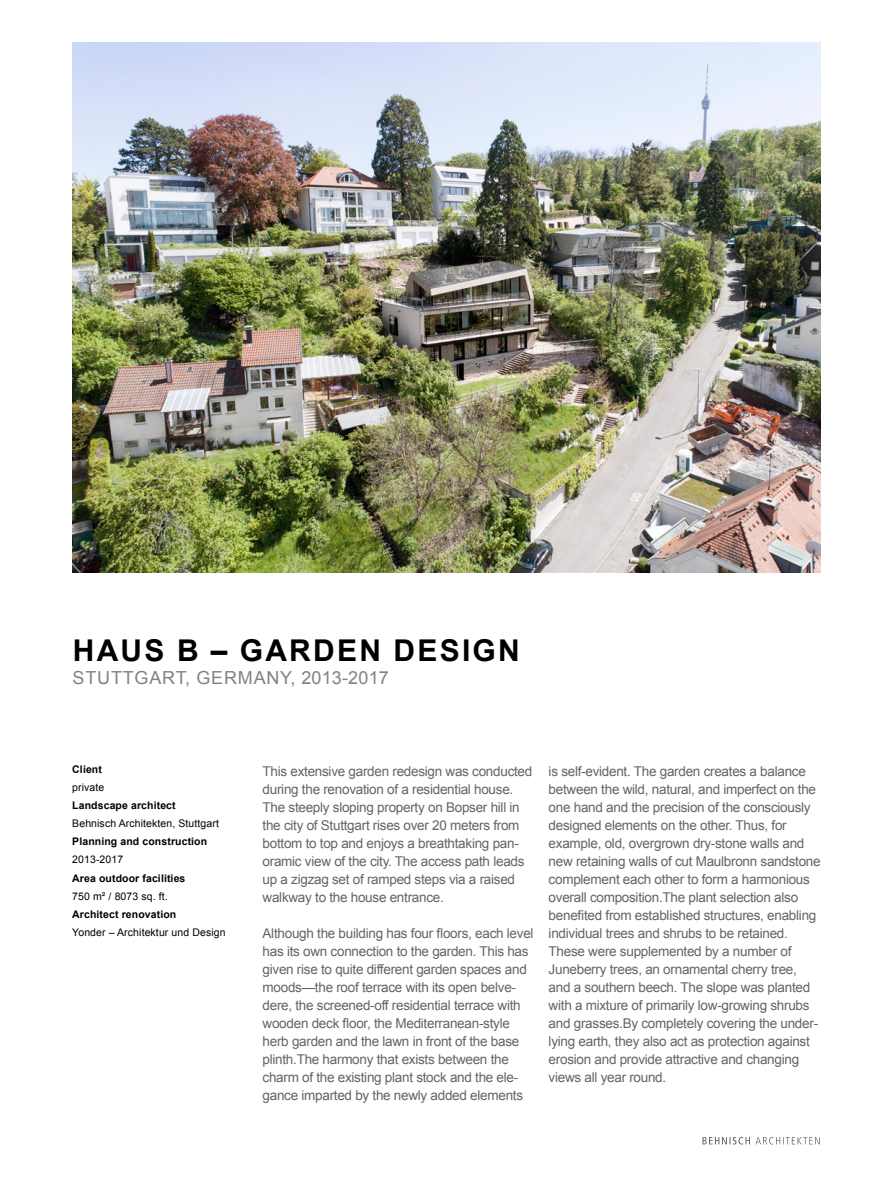
<style>
.page{position:relative;width:893px;height:1187px;background:#fff}
.page>*{position:absolute;margin:0;border:0;box-sizing:border-box;transform-origin:0 0}
.t1{font:700 30px "Arial";letter-spacing:.075em;color:#000}
.t2{font:18px "Arial";letter-spacing:.045em;color:#808285}
.t3{font:13.5px/18px "Arial";letter-spacing:-.02em;color:#636466}
.t4{font:10.5px "Arial";letter-spacing:.01em;color:#000}
.t5{font:700 10.5px "Arial";letter-spacing:.01em;color:#000}
</style>
<div class="page">
<img style="left:72px;top:43px;width:749px;height:529px">
<svg style="left:702px;top:1137px;width:118px;height:7px"></svg>
<h1 class="t1" style="left:73px;top:629px;width:449px">HAUS B – GARDEN DESIGN</h1>
<h2 class="t2" style="left:73px;top:665px;width:318px">STUTTGART, GERMANY, 2013-2017</h2>
<p class="t5" style="left:72px;top:762px;width:31px">Client</p>
<p class="t4" style="left:72px;top:780px;width:34px">private</p>
<p class="t5" style="left:72px;top:798px;width:105px">Landscape architect</p>
<p class="t4" style="left:72px;top:816px;width:148px">Behnisch Architekten, Stuttgart</p>
<p class="t5" style="left:72px;top:834px;width:136px">Planning and construction</p>
<p class="t4" style="left:72px;top:852px;width:53px">2013-2017</p>
<p class="t5" style="left:72px;top:870px;width:115px">Area outdoor facilities</p>
<p class="t4" style="left:72px;top:888px;width:97px">750 m² / 8073 sq. ft.</p>
<p class="t5" style="left:72px;top:906px;width:106px">Architect renovation</p>
<p class="t4" style="left:72px;top:924px;width:155px">Yonder – Architektur und Design</p>
<p class="t3" style="left:263px;top:761px;width:271px">This extensive garden redesign was conducted during the renovation of a residential house.<br>The steeply sloping property on Bopser hill in the city of Stuttgart rises over 20 meters from bottom to top and enjoys a breathtaking pan&shy;oramic view of the city. The access path leads up a zigzag set of ramped steps via a raised walkway to the house entrance.</p>
<p class="t3" style="left:263px;top:923px;width:272px">Although the building has four floors, each level has its own connection to the garden. This has given rise to quite different garden spaces and moods—the roof terrace with its open belve&shy;dere, the screened-off residential terrace with wooden deck floor, the Mediterranean-style herb garden and the lawn in front of the base plinth.The harmony that exists between the charm of the existing plant stock and the ele&shy;gance imparted by the newly added elements</p>
<p class="t3" style="left:549px;top:761px;width:273px">is self-evident. The garden creates a balance between the wild, natural, and imperfect on the one hand and the precision of the consciously designed elements on the other. Thus, for example, old, overgrown dry-stone walls and new retaining walls of cut Maulbronn sandstone complement each other to form a harmonious overall composition.The plant selection also benefited from established structures, enabling individual trees and shrubs to be retained.<br>These were supplemented by a number of Juneberry trees, an ornamental cherry tree, and a southern beech. The slope was planted with a mixture of primarily low-growing shrubs and grasses.By completely covering the under&shy;lying earth, they also act as protection against erosion and provide attractive and changing views all year round.</p>
</div>
